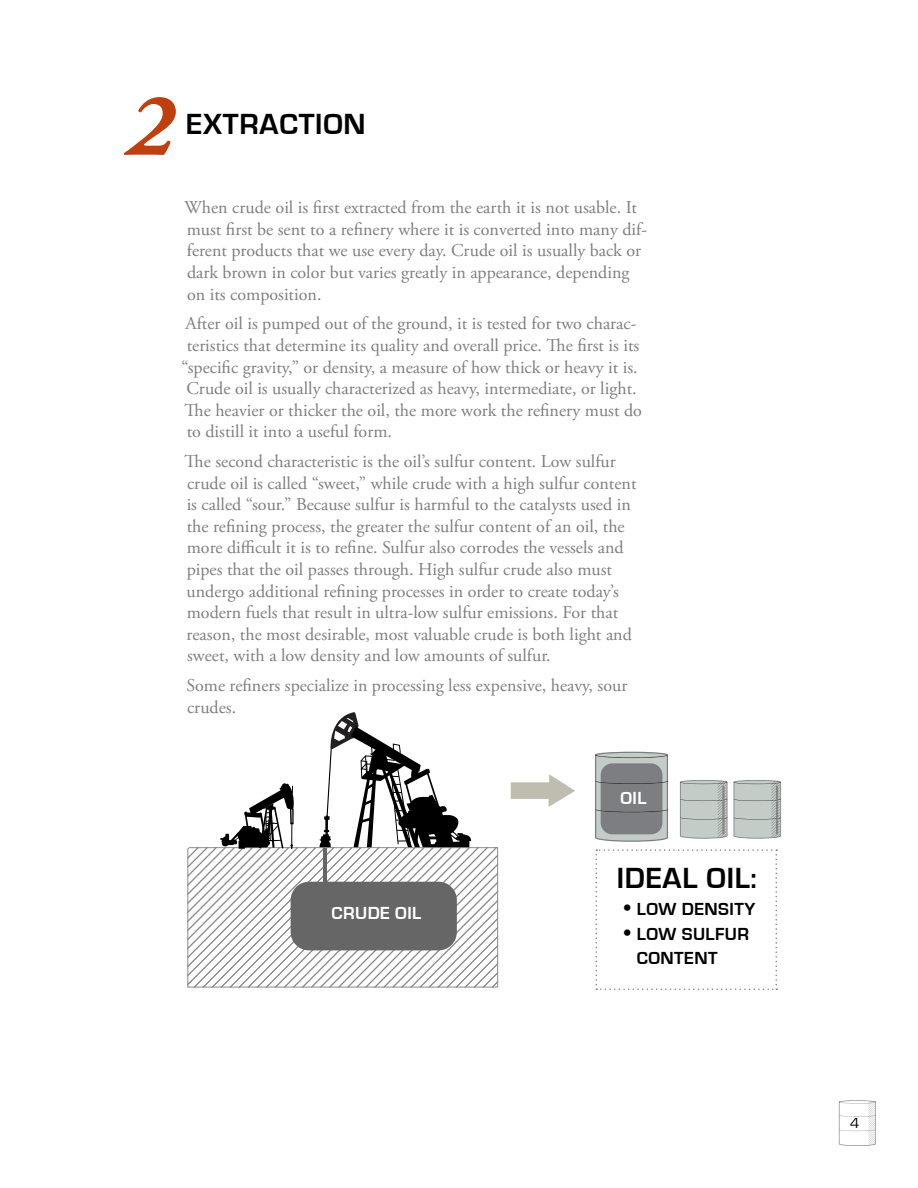
<style>
.page{position:relative;width:918px;height:1188px;background:#fff}
.page>*{position:absolute;margin:0;border:0;box-sizing:border-box;transform-origin:0 0}
.t1{font:italic 700 90px "Adobe Garamond Pro";color:#bf3f0f}
.t2{font:700 30px "Eurostile";letter-spacing:.025em;color:#000}
.t3{font:18px/21.6px "Adobe Garamond Pro";color:#7d7e81}
.t4{font:700 18px/24px "Eurostile";letter-spacing:.025em;color:#000}
.t5{font:700 18px "Eurostile";letter-spacing:.025em;color:#fff}
.t6{font:15px "Eurostile";color:#000}
.s1{font-family:"Times";font-weight:400;font-size:22.5px}
</style>
<div class="page">
<svg style="left:839px;top:1100px;width:37px;height:46px"></svg>
<svg style="left:595px;top:752px;width:73px;height:90px"></svg>
<svg style="left:734px;top:780px;width:47px;height:59px"></svg>
<svg style="left:680px;top:780px;width:48px;height:59px"></svg>
<svg style="left:187px;top:712px;width:312px;height:276px"></svg>
<hr style="left:323px;top:848px;width:3px;height:60px;background:#666">
<div style="left:291px;top:882px;width:166px;height:68px;background:#666;border-radius:18px"></div>
<svg style="left:596px;top:849px;width:181px;height:141px"></svg>
<svg style="left:511px;top:774px;width:64px;height:33px"></svg>
<h1 class="t1" style="left:126px;top:74px;width:48px">2</h1>
<h2 class="t2" style="left:186px;top:108px;width:158px">EXTRACTION</h2>
<p class="t3" style="left:185px;top:197px;width:464px">When crude oil is first extracted from the earth it is not usable. It must first be sent to a refinery where it is converted into many dif&shy;ferent products that we use every day. Crude oil is usually back or dark brown in color but varies greatly in appearance, depending on its composition.</p>
<p class="t3" style="left:181px;top:314px;width:462px">After oil is pumped out of the ground, it is tested for two charac&shy;teristics that determine its quality and overall price. The first is its “specific gravity,” or density, a measure of how thick or heavy it is.<br>Crude oil is usually characterized as heavy, intermediate, or light.<br>The heavier or thicker the oil, the more work the refinery must do to distill it into a useful form.</p>
<p class="t3" style="left:185px;top:451px;width:453px">The second characteristic is the oil’s sulfur content. Low sulfur crude oil is called “sweet,” while crude with a high sulfur content is called “sour.” Because sulfur is harmful to the catalysts used in the refining process, the greater the sulfur content of an oil, the more difficult it is to refine. Sulfur also corrodes the vessels and pipes that the oil passes through. High sulfur crude also must undergo additional refining processes in order to create today’s modern fuels that result in ultra-low sulfur emissions. For that reason, the most desirable, most valuable crude is both light and sweet, with a low density and low amounts of sulfur.</p>
<p class="t3" style="left:187px;top:675px;width:442px">Some refiners specialize in processing less expensive, heavy, sour crudes.</p>
<p class="t5" style="left:332px;top:904px;width:84px">CRUDE OIL</p>
<p class="t5" style="left:620px;top:788px;width:20px">OIL</p>
<h2 class="t2" style="left:617px;top:862px;width:142px">IDEAL OIL:</h2>
<p class="t4" style="left:623px;top:898px;width:71px"><span class="s1">•</span> LOW DENS</p>
<p class="t4" style="left:730px;top:898px;width:27px">ITY</p>
<p class="t4" style="left:637px;top:922px;width:112px;text-indent:-14px"><span class="s1">•</span> LOW SULFUR<br>CONTENT</p>
<p class="t6" style="left:850px;top:1115px;width:11px">4</p>
</div>
